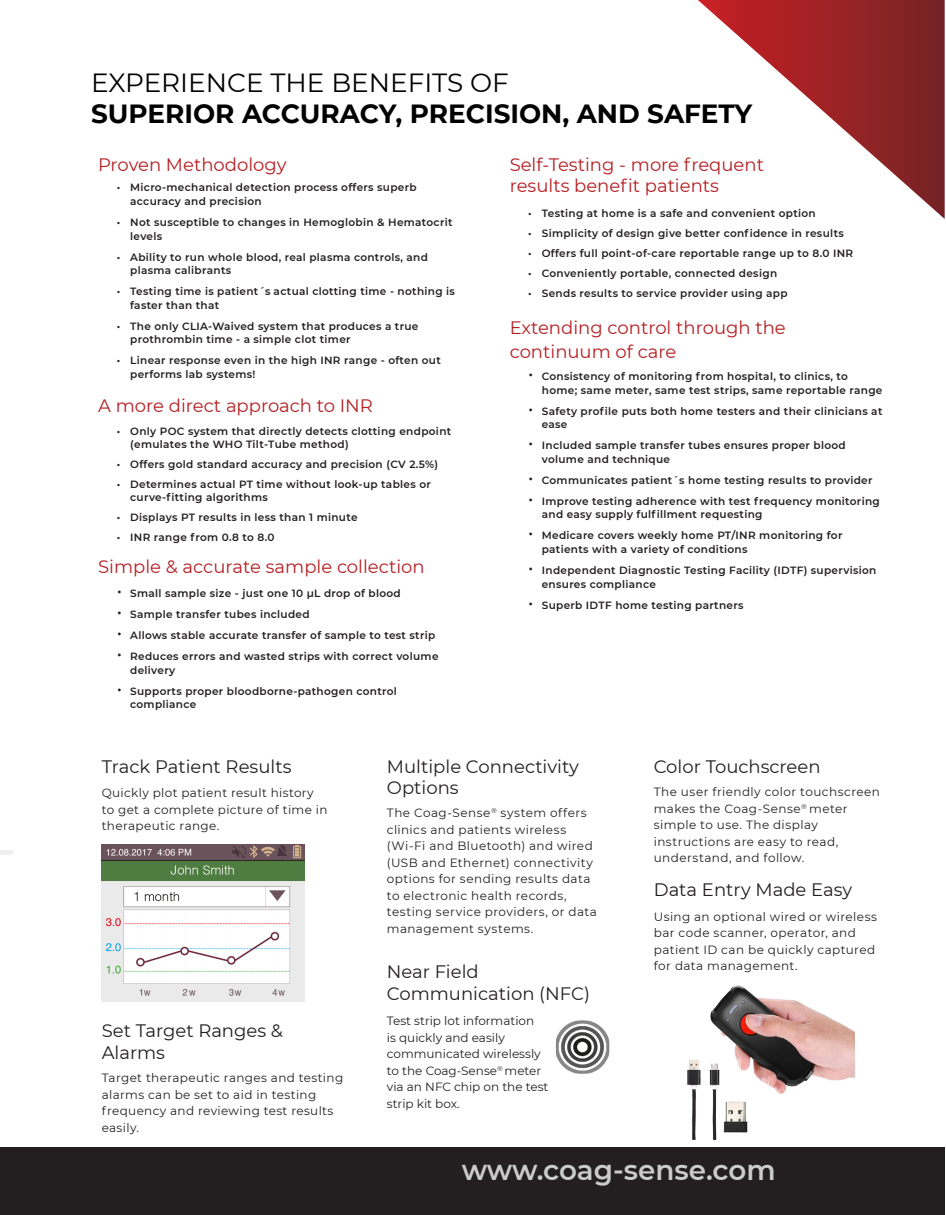
<style>
.page{position:relative;width:946px;height:1215px;background:#fff}
.page>*{position:absolute;margin:0;border:0;box-sizing:border-box;transform-origin:0 0}
.t1{font:600 27.75px "Montserrat";color:#cbcbcb}
.t2{font:700 26.25px "Montserrat";color:#000}
.t3{font:26.25px "Montserrat";color:#000}
.t4{font:18px/24px "Montserrat";color:#b51f23}
.t5{font:18px/21.6px "Montserrat";color:#231f20}
.t6{font:12px/16.5px "Montserrat";letter-spacing:.03em;color:#231f20}
.t7{font:12px/16.5px "Montserrat";color:#231f20}
.t8{font:600 10.5px/13.5px "Montserrat";letter-spacing:.03em;color:#231f20}
.s1{font-weight:400;font-size:18px}
</style>
<div class="page">
<div style="left:0;top:1146px;width:944px;height:68px;background:#231f20"></div>
<div style="left:0;top:849px;width:13px;height:5px;background:#eee"></div>
<svg style="left:698px;top:0;width:246px;height:219px"></svg>
<img style="left:102px;top:844px;width:202px;height:157px">
<img style="left:556px;top:1020px;width:53px;height:53px">
<img style="left:687px;top:985px;width:169px;height:155px">
<p class="t3" style="left:91px;top:64px;width:419px">EXPERIENCE THE BENEFITS OF</p>
<p class="t2" style="left:91px;top:95px;width:662px">SUPERIOR ACCURACY, PRECISION, AND SAFETY</p>
<p class="t4" style="left:98px;top:152px;width:190px">Proven Methodology</p>
<p class="t8" style="left:130px;top:180px;width:288px;text-indent:-14px">• Micro-mechanical detection process offers superb accuracy and precision</p>
<p class="t8" style="left:130px;top:215px;width:324px;text-indent:-14px">• Not susceptible to changes in Hemoglobin &amp; Hematocrit levels</p>
<p class="t8" style="left:130px;top:249px;width:299px;text-indent:-14px">• Ability to run whole blood, real plasma controls, and plasma calibrants</p>
<p class="t8" style="left:130px;top:284px;width:326px;text-indent:-14px">• Testing time is patient´s actual clotting time - nothing is faster than that</p>
<p class="t8" style="left:130px;top:318px;width:290px;text-indent:-14px">• The only CLIA-Waived system that produces a true prothrombin time - a simple clot timer</p>
<p class="t8" style="left:130px;top:353px;width:312px;text-indent:-14px">• Linear response even in the high INR range - often out performs lab systems!</p>
<p class="t4" style="left:98px;top:392px;width:276px">A more direct approach to INR</p>
<p class="t8" style="left:130px;top:425px;width:322px;line-height:12.6px;text-indent:-14px">• Only POC system that directly detects clotting endpoint (emulates the WHO Tilt-Tube method)</p>
<p class="t8" style="left:117px;top:457px;width:322px">• Offers gold standard accuracy and precision (CV 2.5%)</p>
<p class="t8" style="left:130px;top:477px;width:302px;line-height:12.6px;text-indent:-14px">• Determines actual PT time without look-up tables or curve-fitting algorithms</p>
<p class="t8" style="left:117px;top:510px;width:242px">• Displays PT results in less than 1 minute</p>
<p class="t8" style="left:117px;top:530px;width:159px">• INR range from 0.8 to 8.0</p>
<p class="t4" style="left:98px;top:554px;width:328px">Simple &amp; accurate sample collection</p>
<p class="t8" style="left:117px;top:586px;width:285px"><span class="s1">•</span> Small sample size - just one 10 μL drop of blood</p>
<p class="t8" style="left:117px;top:607px;width:194px"><span class="s1">•</span> Sample transfer tubes included</p>
<p class="t8" style="left:117px;top:628px;width:320px"><span class="s1">•</span> Allows stable accurate transfer of sample to test strip</p>
<p class="t8" style="left:130px;top:649px;width:310px;text-indent:-14px"><span class="s1">•</span> Reduces errors and wasted strips with correct volume delivery</p>
<p class="t8" style="left:130px;top:683px;width:268px;text-indent:-14px"><span class="s1">•</span> Supports proper bloodborne-pathogen control compliance</p>
<p class="t4" style="left:509px;top:152px;width:256px">Self-Testing - more frequent</p>
<p class="t4" style="left:509px;top:173px;width:211px">results benefit patients</p>
<p class="t8" style="left:528px;top:206px;width:289px">• Testing at home is a safe and convenient option</p>
<p class="t8" style="left:528px;top:226px;width:317px">• Simplicity of design give better confidence in results</p>
<p class="t8" style="left:528px;top:246px;width:326px">• Offers full point-of-care reportable range up to 8.0 INR</p>
<p class="t8" style="left:528px;top:266px;width:250px">• Conveniently portable, connected design</p>
<p class="t8" style="left:528px;top:286px;width:261px">• Sends results to service provider using app</p>
<p class="t4" style="left:509px;top:315px;width:277px">Extending control through the continuum of care</p>
<p class="t8" style="left:541px;top:369px;width:342px;text-indent:-14px"><span class="s1">•</span> Consistency of monitoring from hospital, to clinics, to home; same meter, same test strips, same reportable range</p>
<p class="t8" style="left:541px;top:404px;width:342px;text-indent:-14px"><span class="s1">•</span> Safety profile puts both home testers and their clinicians at ease</p>
<p class="t8" style="left:541px;top:438px;width:305px;text-indent:-14px"><span class="s1">•</span> Included sample transfer tubes ensures proper blood volume and technique</p>
<p class="t8" style="left:528px;top:473px;width:345px"><span class="s1">•</span> Communicates patient´s home testing results to provider</p>
<p class="t8" style="left:541px;top:494px;width:339px;text-indent:-14px"><span class="s1">•</span> Improve testing adherence with test frequency monitoring and easy supply fulfillment requesting</p>
<p class="t8" style="left:541px;top:528px;width:302px;text-indent:-14px"><span class="s1">•</span> Medicare covers weekly home PT/INR monitoring for patients with a variety of conditions</p>
<p class="t8" style="left:541px;top:563px;width:336px;text-indent:-14px"><span class="s1">•</span> Independent Diagnostic Testing Facility (IDTF) supervision ensures compliance</p>
<p class="t8" style="left:528px;top:597px;width:217px"><span class="s1">•</span> Superb IDTF home testing partners</p>
<p class="t5" style="left:102px;top:754px;width:191px">Track Patient Results</p>
<p class="t5" style="left:387px;top:754px;width:193px">Multiple Connectivity<br>Options</p>
<p class="t5" style="left:653px;top:754px;width:168px">Color Touchscreen</p>
<p class="t6" style="left:653px;top:783px;width:228px">The user friendly color touchscreen makes the Coag-Sense<sup>®</sup> meter simple to use. The display instructions are easy to read, understand, and follow.</p>
<p class="t6" style="left:102px;top:784px;width:227px">Quickly plot patient result history to get a complete picture of time in therapeutic range.</p>
<p class="t6" style="left:387px;top:804px;width:211px">The Coag-Sense<sup>®</sup> system offers clinics and patients wireless (Wi-Fi and Bluetooth) and wired (USB and Ethernet) connectivity options for sending results data to electronic health records, testing service providers, or data management systems.</p>
<p class="t5" style="left:653px;top:877px;width:200px">Data Entry Made Easy</p>
<p class="t6" style="left:653px;top:907px;width:225px">Using an optional wired or wireless bar code scanner, operator, and patient ID can be quickly captured for data management.</p>
<p class="t5" style="left:387px;top:960px;width:93px">Near Field</p>
<p class="t5" style="left:387px;top:981px;width:204px">Communication (NFC)</p>
<p class="t5" style="left:102px;top:1018px;width:183px">Set Target Ranges &amp;<br>Alarms</p>
<p class="t6" style="left:102px;top:1068px;width:243px">Target therapeutic ranges and testing alarms can be set to aid in testing frequency and reviewing test results easily.</p>
<p class="t7" style="left:387px;top:1011px;width:163px">Test strip lot information<br>is quickly and easily communicated wirelessly to the Coag-Sense<sup>®</sup> meter via an NFC chip on the test strip kit box.</p>
<p class="t1" style="left:461px;top:1149px;width:315px">www.coag-sense.com</p>
</div>
